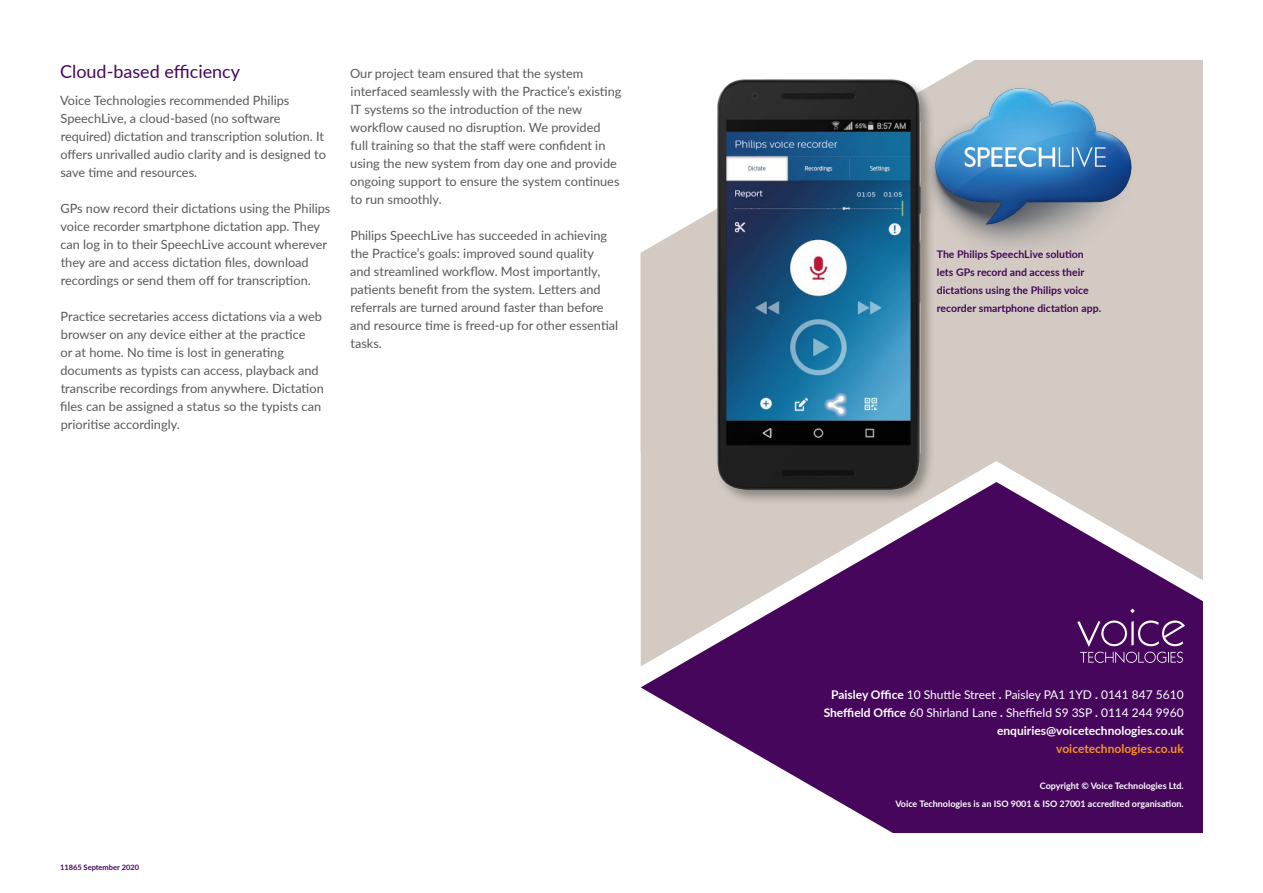
<style>
.page{position:relative;width:1263px;height:893px;background:#fff}
.page>*{position:absolute;margin:0;border:0;box-sizing:border-box;transform-origin:0 0}
.Head_B{font:18px "Lato";color:#45065b}
.Body{font:12.75px/18px "Lato";color:#57585a}
.t1{font:12px "Lato";color:#fff}
.t2{font:700 12px "Lato";color:#fff}
.t3{font:700 12px "Lato";color:#f7951d}
.t4{font:700 10.5px/18px "Lato";color:#45065b}
.t5{font:700 9px "Lato";color:#fff}
.t6{font:700 7.5px "Lato";color:#45065b}
.s1{font-weight:700}
</style>
<div class="page">
<svg style="left:640px;top:60px;width:563px;height:391px;fill:#d3cbc3"></svg>
<svg style="left:640px;top:451px;width:563px;height:237px;background:#d6cfc8"></svg>
<svg style="left:641px;top:482px;width:562px;height:351px;fill:#45065b"></svg>
<svg style="left:1130px;top:608px;width:5px;height:5px"></svg>
<svg style="left:1077px;top:620px;width:108px;height:43px;background:#673379"></svg>
<div style="left:715px;top:77px;width:221px;height:428px;background:#231f20;opacity:.4"></div>
<img style="left:718px;top:80px;width:204px;height:409px">
<img style="left:915px;top:60px;width:238px;height:190px">
<p class="Head_B" style="left:60px;top:59px;width:181px">Cloud-based efficiency</p>
<p class="Body" style="left:60px;top:91px;width:267px">Voice Technologies recommended Philips SpeechLive, a cloud-based (no software required) dictation and transcription solution. It offers unrivalled audio clarity and is designed to save time and resources.</p>
<p class="Body" style="left:60px;top:199px;width:272px">GPs now record their dictations using the Philips voice recorder smartphone dictation app. They can log in to their SpeechLive account wherever they are and access dictation files, download recordings or send them off for transcription.</p>
<p class="Body" style="left:60px;top:307px;width:265px">Practice secretaries access dictations via a web browser on any device either at the practice<br>or at home. No time is lost in generating documents as typists can access, playback and transcribe recordings from anywhere. Dictation files can be assigned a status so the typists can prioritise accordingly.</p>
<p class="Body" style="left:350px;top:64px;width:273px">Our project team ensured that the system interfaced seamlessly with the Practice’s existing IT systems so the introduction of the new workflow caused no disruption. We provided<br>full training so that the staff were confident in using the new system from day one and provide ongoing support to ensure the system continues to run smoothly.</p>
<p class="Body" style="left:350px;top:226px;width:270px">Philips SpeechLive has succeeded in achieving the Practice’s goals: improved sound quality<br>and streamlined workflow. Most importantly, patients benefit from the system. Letters and referrals are turned around faster than before and resource time is freed-up for other essential tasks.</p>
<p class="t6" style="left:60px;top:862px;width:81px">11865 September 2020</p>
<p class="t4" style="left:937px;top:245px;width:166px">The Philips SpeechLive solution lets GPs record and access their dictations using the Philips voice recorder smartphone dictation app.</p>
<p class="t1" style="left:831px;top:686px;width:354px"><span class="s1">Paisley Office</span> 10 Shuttle Street <span class="s1">.</span> Paisley PA1 1YD <span class="s1">.</span> 0141 847 5610</p>
<p class="t1" style="left:824px;top:704px;width:362px"><span class="s1">Sheffield Office</span> 60 Shirland Lane <span class="s1">.</span> Sheffield S9 3SP <span class="s1">.</span> 0114 244 9960</p>
<p class="t2" style="left:997px;top:722px;width:188px">enquiries@voicetechnologies.co.uk</p>
<p class="t3" style="left:1056px;top:740px;width:129px">voicetechnologies.co.uk</p>
<p class="t5" style="left:1040px;top:779px;width:145px">Copyright © Voice Technologies Ltd.</p>
<p class="t5" style="left:895px;top:797px;width:290px">Voice Technologies is an ISO 9001 &amp; ISO 27001 accredited organisation.</p>
</div>
